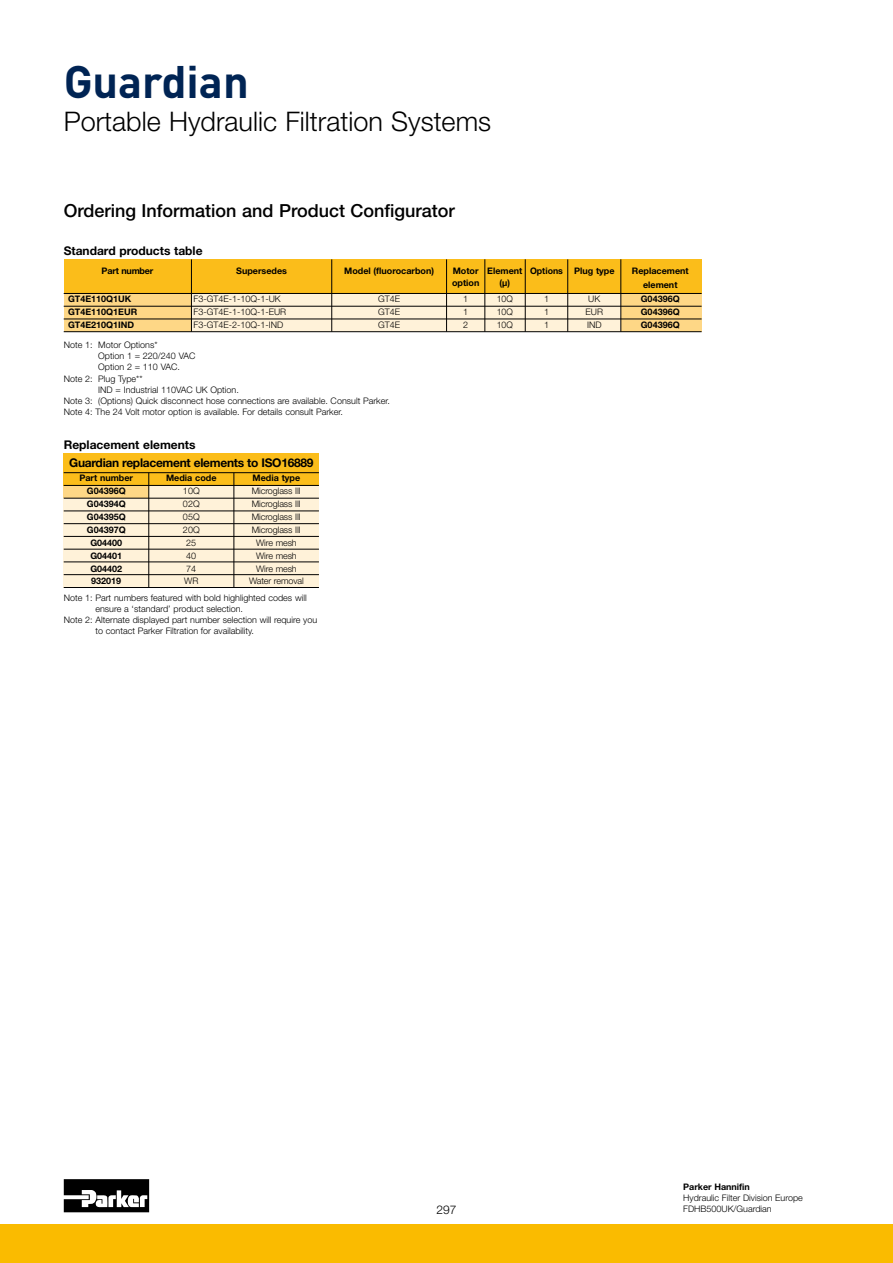
<style>
.page{position:relative;width:893px;height:1263px;background:#fff}
.page>*{position:absolute;margin:0;border:0;box-sizing:border-box;transform-origin:0 0}
.t1{font:700 45px "DINOT";color:#002454}
.t2{font:300 27px "Helvetica Neue LT Std";color:#000}
.t3{font:500 18px "Helvetica Neue LT Std";color:#000}
.t4{font:700 12px "Helvetica Neue LT Std";color:#000}
.t5{font:700 12px "Helvetica Neue LT Std";letter-spacing:-.02em;color:#000}
.t6{font:300 12px "Helvetica Neue LT Std";color:#000}
.t7{font:300 9px/12.9px "Helvetica Neue LT Std";color:#000;text-align:justify}
.t8{font:700 9px/12.9px "Helvetica Neue LT Std";color:#000}
.t9{font:700 9px "Helvetica Neue LT Std";letter-spacing:-.02em;color:#000}
.t10{font:300 9px/12.8px "Helvetica Neue LT Std";color:#000;text-align:justify;scale:.96 1}
</style>
<div class="page">
<div style="left:0;top:1225px;width:893px;height:38px;background:#fabb00"></div>
<div style="left:64px;top:1179px;width:86px;height:35px;background:#adadad"></div>
<svg style="left:64px;top:1179px;width:85px;height:33px;background:#454545"></svg>
<div style="left:64px;top:293px;width:638px;height:39px;background:#fff2d9"></div>
<div style="left:621px;top:293px;width:81px;height:39px;background:#fed786"></div>
<div style="left:64px;top:293px;width:127px;height:39px;background:#fed786"></div>
<div style="left:64px;top:259px;width:638px;height:34px;background:#fbbd1a"></div>
<hr style="left:446px;top:259px;width:1px;height:73px;background:#000">
<hr style="left:485px;top:259px;width:1px;height:73px;background:#000">
<hr style="left:525px;top:259px;width:1px;height:73px;background:#000">
<hr style="left:567px;top:259px;width:1px;height:73px;background:#000">
<hr style="left:64px;top:293px;width:638px;height:1px;background:#000">
<hr style="left:64px;top:306px;width:638px;height:1px;background:#000">
<hr style="left:64px;top:319px;width:638px;height:1px;background:#000">
<hr style="left:64px;top:331px;width:638px;height:1px;background:#000">
<hr style="left:621px;top:259px;width:1px;height:73px;background:#000">
<hr style="left:191px;top:259px;width:1px;height:73px;background:#000">
<hr style="left:331px;top:259px;width:1px;height:73px;background:#000">
<div style="left:64px;top:473px;width:255px;height:114px;background:#fff2d9"></div>
<div style="left:64px;top:473px;width:85px;height:25px;background:#fed786"></div>
<div style="left:64px;top:473px;width:255px;height:12px;background:#fbbd1a"></div>
<div style="left:64px;top:454px;width:255px;height:19px;background:#fbbd1a"></div>
<hr style="left:149px;top:473px;width:1px;height:114px;background:#000">
<hr style="left:234px;top:473px;width:1px;height:114px;background:#000">
<hr style="left:64px;top:472px;width:255px;height:1px;background:#000">
<hr style="left:64px;top:485px;width:255px;height:1px;background:#000">
<hr style="left:64px;top:498px;width:255px;height:1px;background:#000">
<hr style="left:64px;top:511px;width:255px;height:1px;background:#000">
<hr style="left:64px;top:523px;width:255px;height:1px;background:#000">
<hr style="left:64px;top:536px;width:255px;height:1px;background:#000">
<hr style="left:64px;top:549px;width:255px;height:1px;background:#000">
<hr style="left:64px;top:562px;width:255px;height:1px;background:#000">
<hr style="left:64px;top:574px;width:255px;height:1px;background:#000">
<hr style="left:64px;top:587px;width:255px;height:1px;background:#000">
<h1 class="t1" style="left:64px;top:51px;width:186px">Guardian</h1>
<h2 class="t2" style="left:64px;top:104px;width:429px">Portable Hydraulic Filtration Systems</h2>
<h3 class="t3" style="left:64px;top:200px;width:393px">Ordering Information and Product Configurator</h3>
<h3 class="t4" style="left:64px;top:243px;width:140px">Standard products table</h3>
<p class="t9" style="left:102px;top:265px;width:53px">Part number</p>
<p class="t8" style="left:68px;top:292px;width:71px">GT4E110Q1UK<br>GT4E110Q1EUR<br>GT4E210Q1IND</p>
<p class="t8" style="left:236px;top:264px;width:52px">Supersedes</p>
<p class="t7" style="left:194px;top:292px;width:94px;text-align:left">F3-GT4E-1-10Q-1-UK<br>F3-GT4E-1-10Q-1-EUR<br>F3-GT4E-2-10Q-1-IND</p>
<p class="t8" style="left:344px;top:264px;width:91px">Model (fluorocarbon)</p>
<p class="t7" style="left:378px;top:292px;width:24px">GT4E GT4E GT4E</p>
<p class="t7" style="left:64px;top:338px;width:95px">Note 1: Motor Options*</p>
<p class="t7" style="left:98px;top:349px;width:99px">Option 1 = 220/240 VAC</p>
<p class="t7" style="left:98px;top:361px;width:83px">Option 2 = 110 VAC.</p>
<p class="t7" style="left:64px;top:372px;width:80px">Note 2: Plug Type**</p>
<p class="t7" style="left:98px;top:383px;width:142px">IND = Industrial 110VAC UK Option.</p>
<p class="t7" style="left:64px;top:394px;width:328px">Note 3: (Options) Quick disconnect hose connections are available. Consult Parker.</p>
<p class="t7" style="left:64px;top:406px;width:281px">Note 4: The 24 Volt motor option is available. For details consult Parker.</p>
<h3 class="t4" style="left:64px;top:438px;width:133px">Replacement elements</h3>
<h3 class="t5" style="left:69px;top:456px;width:246px">Guardian replacement elements to ISO16889</h3>
<p class="t8" style="left:166px;top:471px;width:52px">Media code</p>
<p class="t7" style="left:183px;top:484px;width:18px;text-align:center">10Q<br>02Q<br>05Q<br>20Q<br>25<br>40<br>74<br>WR</p>
<p class="t8" style="left:253px;top:471px;width:49px">Media type</p>
<p class="t7" style="left:249px;top:484px;width:56px;text-align:center">Microglass III<br>Microglass III<br>Microglass III<br>Microglass III<br>Wire mesh<br>Wire mesh<br>Wire mesh<br>Water removal</p>
<p class="t8" style="left:79px;top:471px;width:55px;text-align:center">Part number<br>G04396Q<br>G04394Q<br>G04395Q<br>G04397Q<br>G04400<br>G04401<br>G04402<br>932019</p>
<p class="t7" style="left:64px;top:591px;width:244px">Note 1: Part numbers featured with bold highlighted codes will</p>
<p class="t7" style="left:95px;top:602px;width:149px">ensure a ‘standard’ product selection.</p>
<p class="t7" style="left:64px;top:613px;width:255px">Note 2: Alternate displayed part number selection will require you</p>
<p class="t7" style="left:95px;top:625px;width:160px">to contact Parker Filtration for availability.</p>
<p class="t8" style="left:452px;top:265px;width:29px;line-height:12px">Motor option</p>
<p class="t7" style="left:463px;top:292px;width:7px">1<br>1<br>2</p>
<p class="t8" style="left:487px;top:265px;width:37px;line-height:12px;text-align:center">Element (µ)</p>
<p class="t10" style="left:497px;top:292px;width:18px">10Q 10Q 10Q</p>
<p class="t8" style="left:530px;top:264px;width:34px">Options</p>
<p class="t7" style="left:544px;top:292px;width:7px">1<br>1<br>1</p>
<p class="t8" style="left:574px;top:264px;width:42px">Plug type</p>
<p class="t7" style="left:586px;top:292px;width:19px;text-align:center">UK<br>EUR<br>IND</p>
<p class="t8" style="left:632px;top:264px;width:58px;line-height:13.8px;text-align:center">Replacement element<br>G04396Q</p>
<p class="t8" style="left:641px;top:305px;width:40px">G04396Q<br>G04396Q</p>
<p class="t8" style="left:683px;top:1180px;width:68px">Parker Hannifin</p>
<p class="t7" style="left:683px;top:1192px;width:121px;line-height:11.2px">Hydraulic Filter Division Europe<br>FDHB500UK/Guardian</p>
<h3 class="t6" style="left:436px;top:1202px;width:22px">297</h3>
<p class="t7" style="left:733px;top:1202px;width:4px">.</p>
</div>
